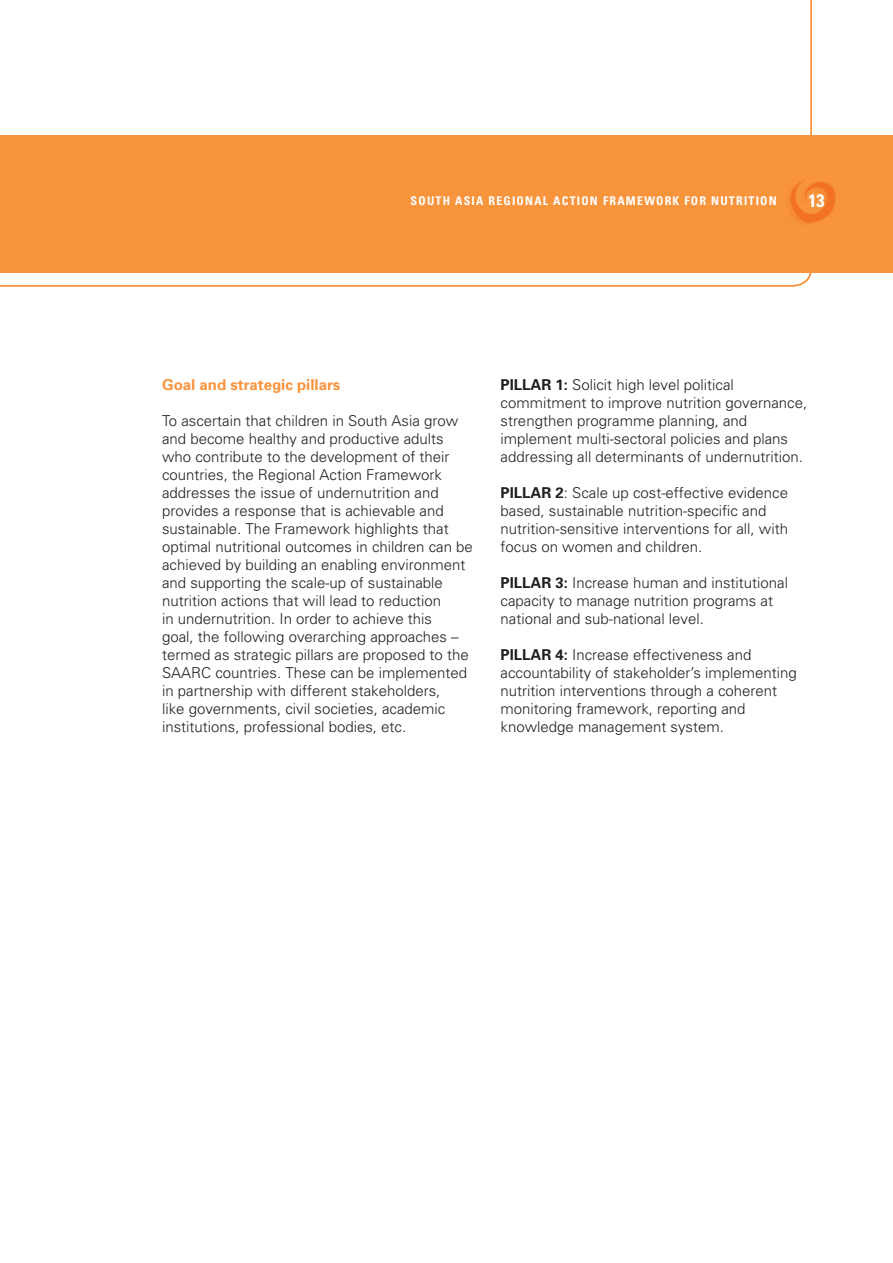
<style>
.page{position:relative;width:893px;height:1263px;background:#fff}
.page>*{position:absolute;margin:0;border:0;box-sizing:border-box;transform-origin:0 0}
.t1{font:700 condensed 18px "Univers";color:#fff}
.Body_text{font:300 15px/18px "Univers";color:#231f20}
.Body_text-2{font:700 15px "Univers";color:#f7943c}
.t2{font:700 condensed 12px "Univers";letter-spacing:.1em;color:#fff}
.s1{font-weight:700}
</style>
<div class="page">
<div style="left:0;top:135px;width:893px;height:137px;background:#f7943c"></div>
<svg style="left:0;top:0;width:812px;height:286px"></svg>
<img style="left:787px;top:177px;width:49px;height:49px">
<p class="t2" style="left:411px;top:193px;width:368px">SOUTH ASIA REGIONAL ACTION FRAMEWORK FOR NUTRITION</p>
<p class="t1" style="left:808px;top:190px;width:17px">13</p>
<p class="Body_text-2" style="left:162px;top:376px;width:180px">Goal and strategic pillars</p>
<p class="Body_text" style="left:162px;top:412px;width:312px">To ascertain that children in South Asia grow and become healthy and productive adults who contribute to the development of their countries, the Regional Action Framework addresses the issue of undernutrition and provides a response that is achievable and sustainable. The Framework highlights that optimal nutritional outcomes in children can be achieved by building an enabling environment and supporting the scale-up of sustainable nutrition actions that will lead to reduction<br>in undernutrition. In order to achieve this<br>goal, the following overarching approaches – termed as strategic pillars are proposed to the SAARC countries. These can be implemented in partnership with different stakeholders,<br>like governments, civil societies, academic institutions, professional bodies, etc.</p>
<p class="Body_text" style="left:500px;top:376px;width:308px"><span class="s1">PILLAR 1:</span> Solicit high level political commitment to improve nutrition governance, strengthen programme planning, and implement multi-sectoral policies and plans addressing all determinants of undernutrition.</p>
<p class="Body_text" style="left:500px;top:484px;width:289px"><span class="s1">PILLAR 2</span>: Scale up cost-effective evidence based, sustainable nutrition-specific and nutrition-sensitive interventions for all, with focus on women and children.</p>
<p class="Body_text" style="left:500px;top:574px;width:289px"><span class="s1">PILLAR 3:</span> Increase human and institutional capacity to manage nutrition programs at national and sub-national level.</p>
<p class="Body_text" style="left:500px;top:646px;width:298px"><span class="s1">PILLAR 4:</span> Increase effectiveness and accountability of stakeholder’s implementing nutrition interventions through a coherent monitoring framework, reporting and knowledge management system.</p>
</div>
